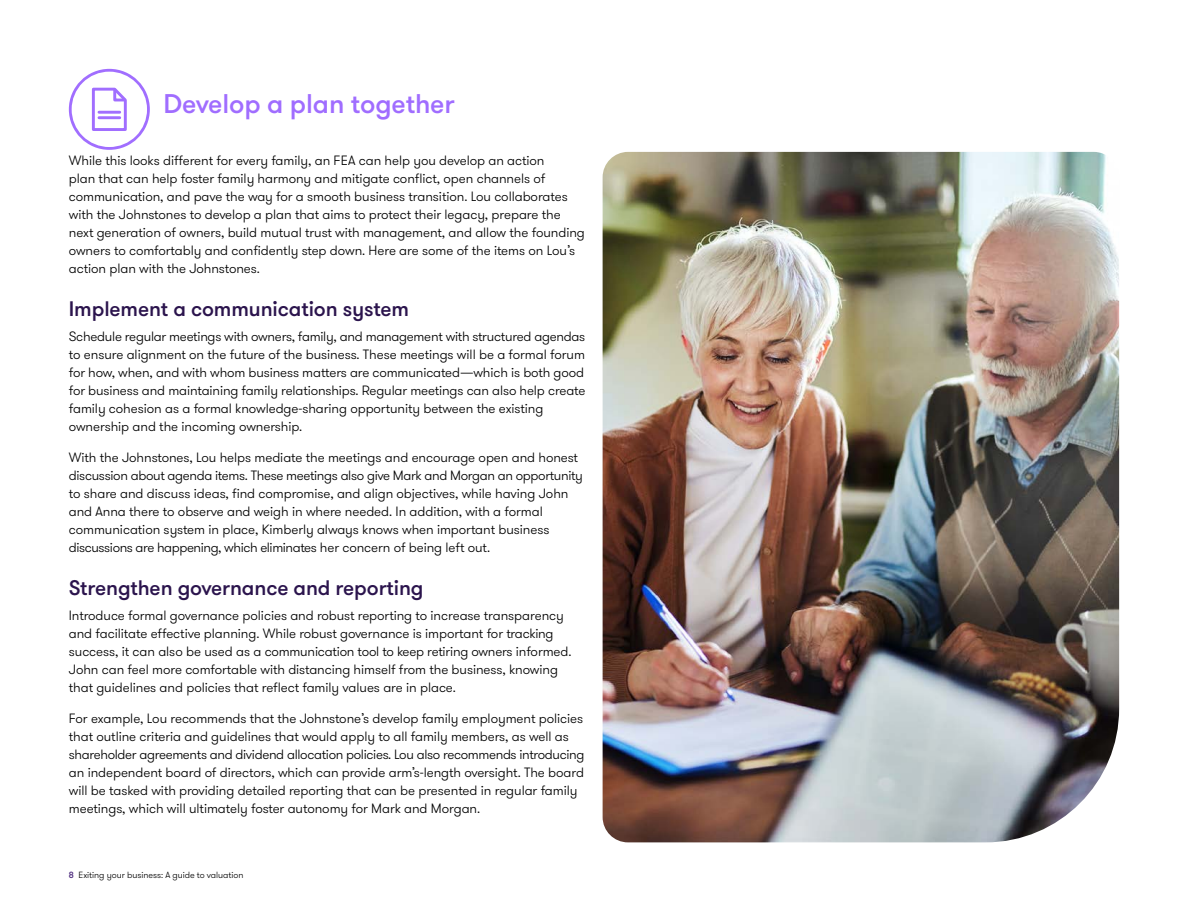
<style>
.page{position:relative;width:1188px;height:918px;background:#fff}
.page>*{position:absolute;margin:0;border:0;box-sizing:border-box;transform-origin:0 0}
.t1{font:500 27px "GT Walsheim Pro";letter-spacing:-.005em;color:#a06dff}
.t2{font:500 21px "GT Walsheim Pro";letter-spacing:-.005em;color:#2b144d}
.t3{font:300 13.5px/18px "GT Walsheim Pro";letter-spacing:-.005em;color:#000}
.t4{font:300 9px "GT Walsheim Pro";letter-spacing:-.005em;color:#000}
.s1{font-weight:500;color:#4f2d7f}
</style>
<div class="page">
<svg style="left:69px;top:69px;width:81px;height:81px"></svg>
<hr style="left:99px;top:111px;width:21px;height:3px;background:#a16eff">
<hr style="left:99px;top:116px;width:21px;height:3px;background:#a16eff">
<img style="left:603px;top:152px;width:516px;height:690px">
<h1 class="t1" style="left:163px;top:87px;width:293px">Develop a plan together</h1>
<p class="t3" style="left:69px;top:152px;width:518px">While this looks different for every family, an FEA can help you develop an action<br>plan that can help foster family harmony and mitigate conflict, open channels of communication, and pave the way for a smooth business transition. Lou collaborates with the Johnstones to develop a plan that aims to protect their legacy, prepare the next generation of owners, build mutual trust with management, and allow the founding owners to comfortably and confidently step down. Here are some of the items on Lou’s action plan with the Johnstones.</p>
<h2 class="t2" style="left:69px;top:296px;width:342px">Implement a communication system</h2>
<p class="t3" style="left:69px;top:328px;width:518px">Schedule regular meetings with owners, family, and management with structured agendas to ensure alignment on the future of the business. These meetings will be a formal forum for how, when, and with whom business matters are communicated—which is both good for business and maintaining family relationships. Regular meetings can also help create family cohesion as a formal knowledge-sharing opportunity between the existing ownership and the incoming ownership.</p>
<p class="t3" style="left:69px;top:449px;width:516px">With the Johnstones, Lou helps mediate the meetings and encourage open and honest discussion about agenda items. These meetings also give Mark and Morgan an opportunity to share and discuss ideas, find compromise, and align objectives, while having John and Anna there to observe and weigh in where needed. In addition, with a formal communication system in place, Kimberly always knows when important business discussions are happening, which eliminates her concern of being left out.</p>
<h2 class="t2" style="left:69px;top:575px;width:356px">Strengthen governance and reporting</h2>
<p class="t3" style="left:69px;top:607px;width:504px">Introduce formal governance policies and robust reporting to increase transparency and facilitate effective planning. While robust governance is important for tracking success, it can also be used as a communication tool to keep retiring owners informed.<br>John can feel more comfortable with distancing himself from the business, knowing that guidelines and policies that reflect family values are in place.</p>
<p class="t3" style="left:69px;top:710px;width:517px">For example, Lou recommends that the Johnstone’s develop family employment policies that outline criteria and guidelines that would apply to all family members, as well as shareholder agreements and dividend allocation policies. Lou also recommends introducing an independent board of directors, which can provide arm’s-length oversight. The board will be tasked with providing detailed reporting that can be presented in regular family meetings, which will ultimately foster autonomy for Mark and Morgan.</p>
<p class="t4" style="left:69px;top:869px;width:176px"><span class="s1">8</span> Exiting your business: A guide to valuation</p>
</div>
